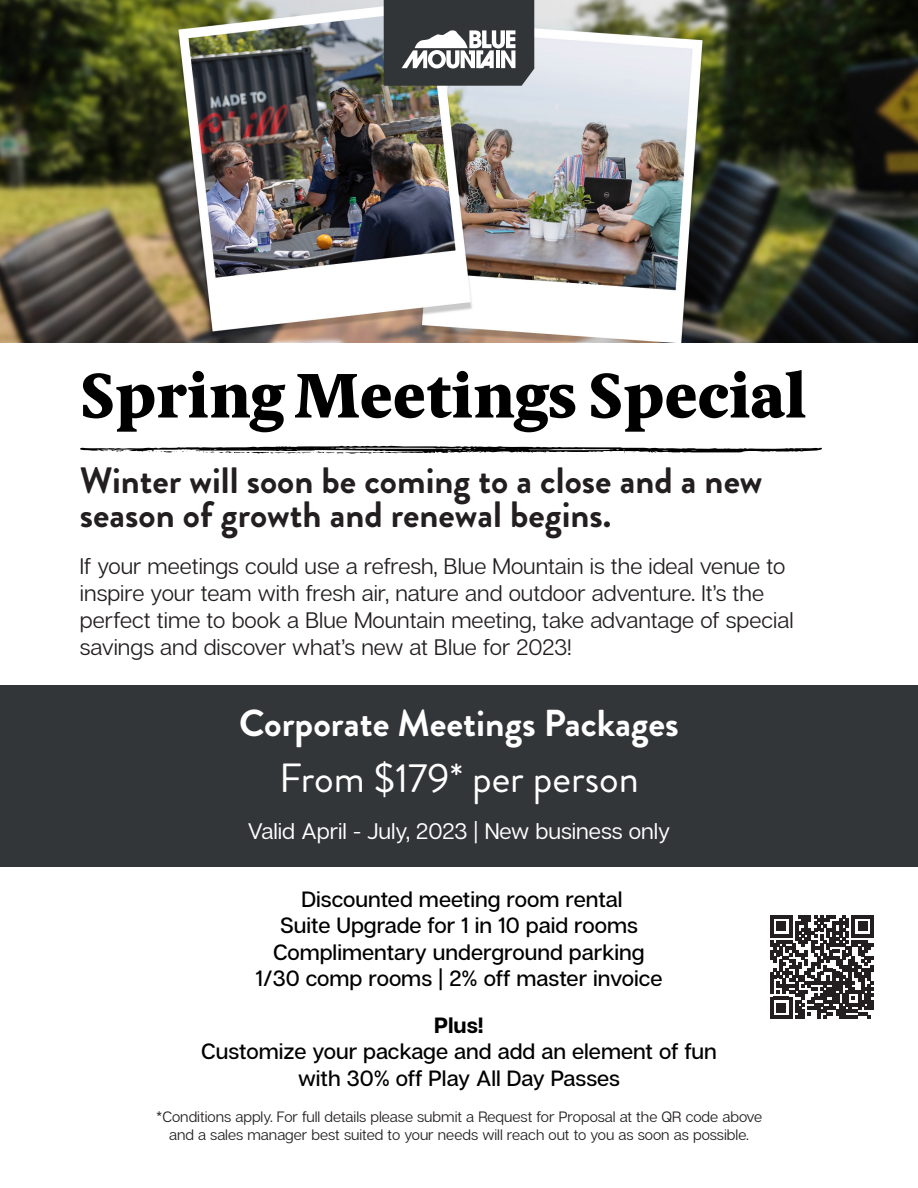
<style>
.page{position:relative;width:918px;height:1188px;background:#fff}
.page>*{position:absolute;margin:0;border:0;box-sizing:border-box;transform-origin:0 0}
.t1{font:900 63px "Berlingske Serif Tx";color:#000}
.t2{font:40.65px "Brandon Grotesque";color:#fff}
.t3{font:700 37.5px "Brandon Grotesque";color:#fff}
.t4{font:700 36.75px/34.5px "Brandon Grotesque";color:#231f20}
.t5{font:22.5px/27px "Articulat CF";color:#231f20}
.t6{font:22.5px "Articulat CF";color:#fff}
.t7{font:500 22.05px/26.5px "Articulat CF";color:#000;text-align:center}
.t8{font:700 22.05px "Articulat CF";color:#000}
.t9{font:15px/18px "Articulat CF";color:#231f20;text-align:center}
</style>
<div class="page">
<div style="left:0;top:685px;width:918px;height:181px;background:#333638"></div>
<svg style="left:80px;top:445px;width:742px;height:9px"></svg>
<img style="left:0;top:0;width:918px;height:343px">
<svg style="left:770px;top:915px;width:104px;height:104px"></svg>
<svg style="left:384px;top:0;width:150px;height:86px"></svg>
<p class="t1" style="left:80px;top:349px;width:728px">Spring Meetings Special</p>
<p class="t4" style="left:80px;top:463px;width:684px">Winter will soon be coming to a close and a new season of growth and renewal begins.</p>
<p class="t5" style="left:80px;top:553px;width:715px">If your meetings could use a refresh, Blue Mountain is the ideal venue to inspire your team with fresh air, nature and outdoor adventure. It’s the perfect time to book a Blue Mountain meeting, take advantage of special savings and discover what’s new at Blue for 2023!</p>
<p class="t3" style="left:239px;top:697px;width:441px">Corporate Meetings Packages</p>
<p class="t2" style="left:279px;top:750px;width:361px">From $179* per person</p>
<p class="t6" style="left:248px;top:819px;width:424px">Valid April - July, 2023 | New business only</p>
<p class="t7" style="left:256px;top:886px;width:408px">Discounted meeting room rental<br>Suite Upgrade for 1 in 10 paid rooms Complimentary underground parking 1/30 comp rooms | 2% off master invoice</p>
<p class="t8" style="left:434px;top:1012px;width:51px">Plus!</p>
<p class="t7" style="left:201px;top:1039px;width:517px">Customize your package and add an element of fun with 30% off Play All Day Passes</p>
<p class="t9" style="left:156px;top:1108px;width:608px">*Conditions apply. For full details please submit a Request for Proposal at the QR code above and a sales manager best suited to your needs will reach out to you as soon as possible.</p>
</div>
